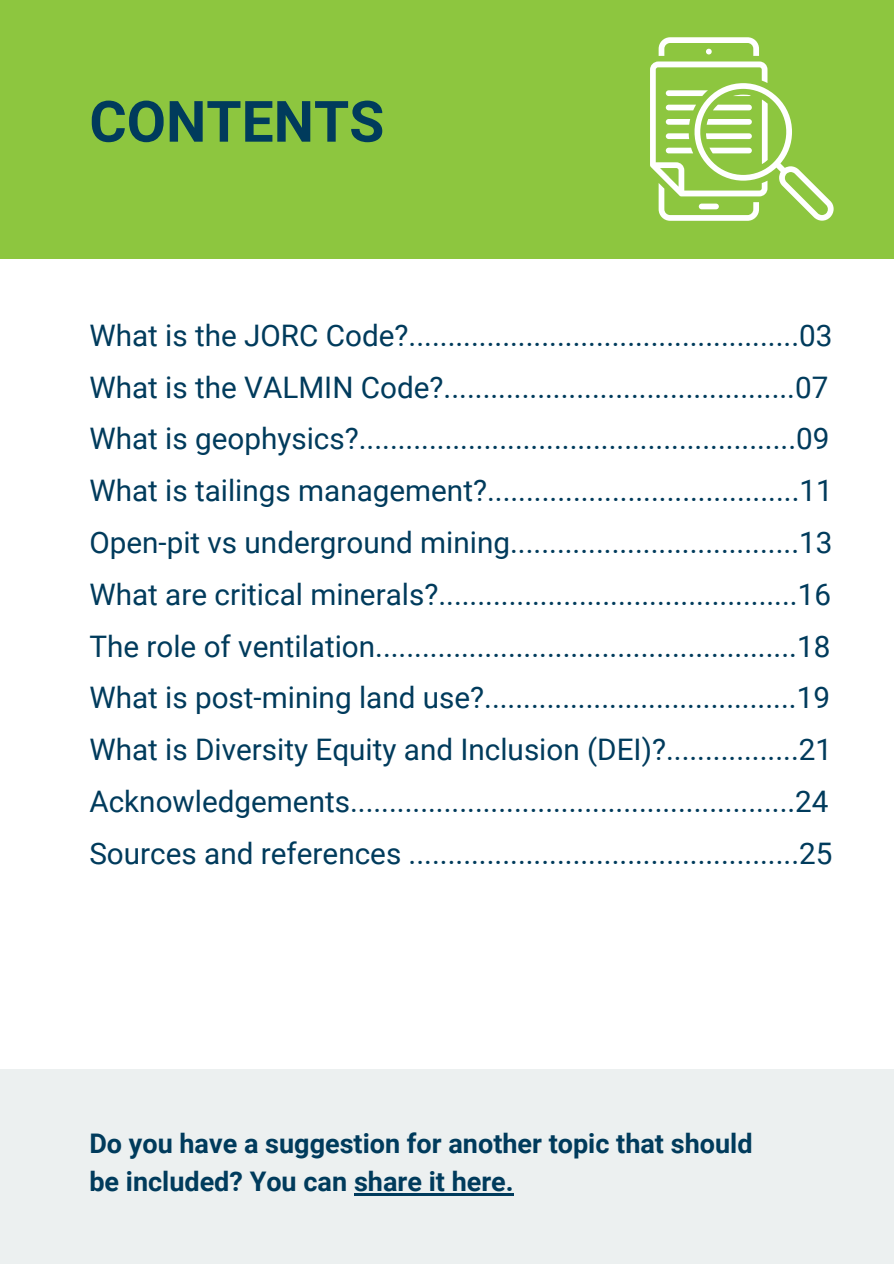
<style>
.page{position:relative;width:894px;height:1264px;background:#fff}
.page>*{position:absolute;margin:0;border:0;box-sizing:border-box;transform-origin:0 0}
.t1{font:700 57px "Roboto";color:#003b5c}
.t2{font:29.7px "Roboto";color:#003b5c}
.t3{font:700 27px/37.2px "Roboto";color:#003b5c}
</style>
<div class="page">
<div style="left:0;top:0;width:893px;height:258px;background:#8dc63f"></div>
<svg style="left:650px;top:37px;width:183px;height:184px"></svg>
<div style="left:0;top:1068px;width:893px;height:195px;background:#ecf0f0"></div>
<hr style="left:354px;top:1192px;width:159px;height:3px;background:#003b5c">
<p class="t1" style="left:89px;top:89px;width:296px">CONTENTS</p>
<h1 class="t2" style="left:89px;top:318px;width:744px">What is the JORC Code?..................................................03</h1>
<p class="t2" style="left:89px;top:370px;width:740px">What is the VALMIN Code?.............................................07</p>
<p class="t2" style="left:89px;top:422px;width:741px">What is geophysics?........................................................09</p>
<p class="t2" style="left:89px;top:473px;width:744px">What is tailings management?........................................11</p>
<p class="t2" style="left:89px;top:525px;width:744px">Open-pit vs underground mining.....................................13</p>
<p class="t2" style="left:89px;top:577px;width:743px">What are critical minerals?..............................................16</p>
<p class="t2" style="left:89px;top:629px;width:742px">The role of ventilation......................................................18</p>
<p class="t2" style="left:89px;top:680px;width:742px">What is post-mining land use?........................................19</p>
<p class="t2" style="left:89px;top:732px;width:744px">What is Diversity Equity and Inclusion (DEI)?.................21</p>
<p class="t2" style="left:89px;top:784px;width:740px">Acknowledgements.........................................................24</p>
<p class="t2" style="left:89px;top:836px;width:744px">Sources and references ..................................................25</p>
<p class="t3" style="left:89px;top:1125px;width:664px">Do you have a suggestion for another topic that should be included? You can share it here.</p>
</div>
